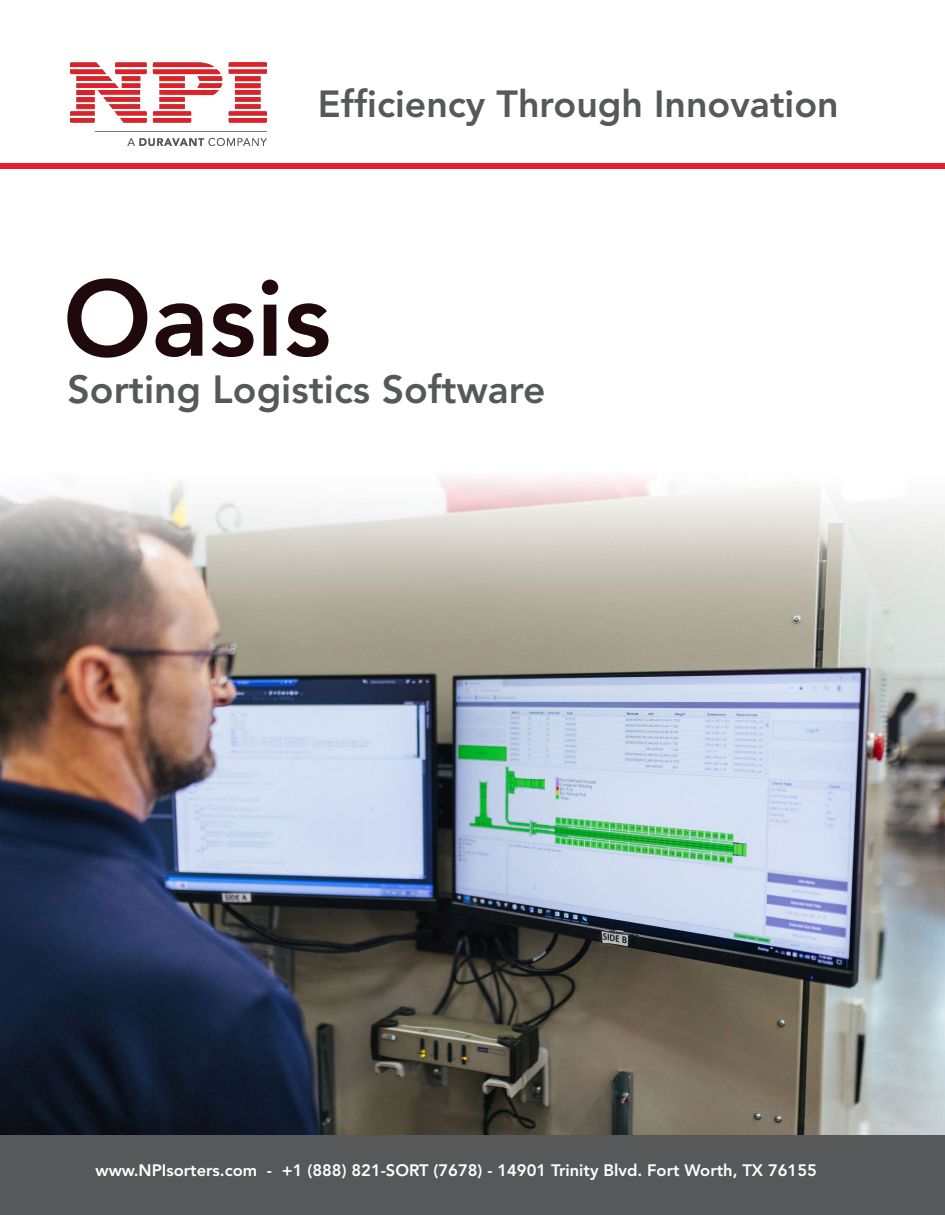
<style>
.page{position:relative;width:945px;height:1215px;background:#fff}
.page>*{position:absolute;margin:0;border:0;box-sizing:border-box;transform-origin:0 0}
.t1{font:800 106.5px "Avenir";color:#1f090b}
.t2{font:800 39px "Avenir";color:#57585a}
.t3{font:800 37.5px "Avenir";color:#57585a}
.t4{font:800 16.5px "Avenir";color:#fff}
</style>
<div class="page">
<div style="left:0;top:163px;width:945px;height:5px;background:#e61e27"></div>
<img style="left:71px;top:63px;width:196px;height:82px">
<img style="left:0;top:477px;width:945px;height:659px">
<div style="left:0;top:1136px;width:945px;height:79px;background:#57585a"></div>
<h3 class="t3" style="left:318px;top:77px;width:522px">Efficiency Through Innovation</h3>
<p class="t1" style="left:63px;top:240px;width:270px">Oasis</p>
<p class="t2" style="left:68px;top:361px;width:480px">Sorting Logistics Software</p>
<p class="t4" style="left:96px;top:1158px;width:723px">www.NPIsorters.com - +1 (888) 821-SORT (7678) - 14901 Trinity Blvd. Fort Worth, TX 76155</p>
</div>
